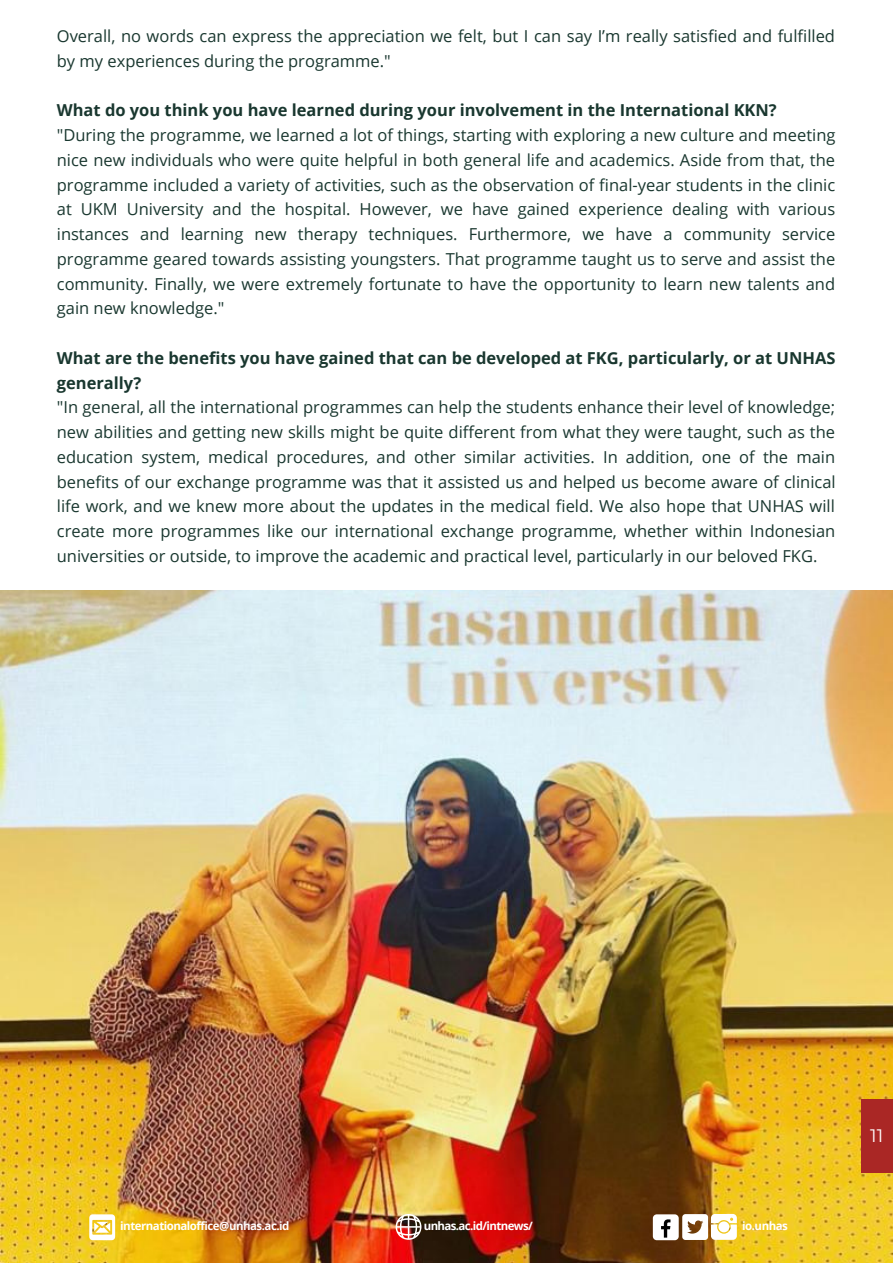
<style>
.page{position:relative;width:893px;height:1264px;background:#fff}
.page>*{position:absolute;margin:0;border:0;box-sizing:border-box;transform-origin:0 0}
.t1{font:18px "Montserrat";color:#fff}
.t2{font:16.5px/24.8px "Open Sans";color:#19372f;text-align:justify}
.t3{font:700 16.5px/24.8px "Open Sans";color:#19372f}
.t4{font:700 11.55px "Open Sans";letter-spacing:-.045em;color:#fff}
</style>
<div class="page">
<img style="left:0;top:590px;width:892px;height:671px">
<div style="left:860px;top:1099px;width:32px;height:74px;background:#aa2725"></div>
<div style="left:652px;top:1214px;width:26px;height:26px;background:#fff;border-radius:4px"></div>
<svg style="left:661px;top:1219px;width:9px;height:18px"></svg>
<svg style="left:682px;top:1213px;width:54px;height:26px"></svg>
<svg style="left:395px;top:1213px;width:26px;height:26px"></svg>
<svg style="left:89px;top:1214px;width:26px;height:26px"></svg>
<p class="t2" style="left:57px;top:23px;width:779px">Overall, no words can express the appreciation we felt, but I can say I’m really satisfied and fulfilled by my experiences during the programme."</p>
<p class="t3" style="left:57px;top:98px;width:721px">What do you think you have learned during your involvement in the International KKN?</p>
<p class="t2" style="left:57px;top:122px;width:780px">"During the programme, we learned a lot of things, starting with exploring a new culture and meeting nice new individuals who were quite helpful in both general life and academics. Aside from that, the programme included a variety of activities, such as the observation of final-year students in the clinic at UKM University and the hospital. However, we have gained experience dealing with various instances and learning new therapy techniques. Furthermore, we have a community service programme geared towards assisting youngsters. That programme taught us to serve and assist the community. Finally, we were extremely fortunate to have the opportunity to learn new talents and gain new knowledge."</p>
<p class="t3" style="left:57px;top:345px;width:780px">What are the benefits you have gained that can be developed at FKG, particularly, or at UNHAS generally?</p>
<p class="t2" style="left:57px;top:394px;width:780px">"In general, all the international programmes can help the students enhance their level of knowledge; new abilities and getting new skills might be quite different from what they were taught, such as the education system, medical procedures, and other similar activities. In addition, one of the main benefits of our exchange programme was that it assisted us and helped us become aware of clinical life work, and we knew more about the updates in the medical field. We also hope that UNHAS will create more programmes like our international exchange programme, whether within Indonesian universities or outside, to improve the academic and practical level, particularly in our beloved FKG.</p>
<p class="t4" style="left:120px;top:1217px;width:171px">internationaloffice@unhas.ac.id</p>
<p class="t4" style="left:423px;top:1217px;width:111px">unhas.ac.id/intnews/</p>
<p class="t4" style="left:742px;top:1217px;width:47px">io.unhas</p>
<p class="t1" style="left:870px;top:1124px;width:14px">11</p>
</div>
